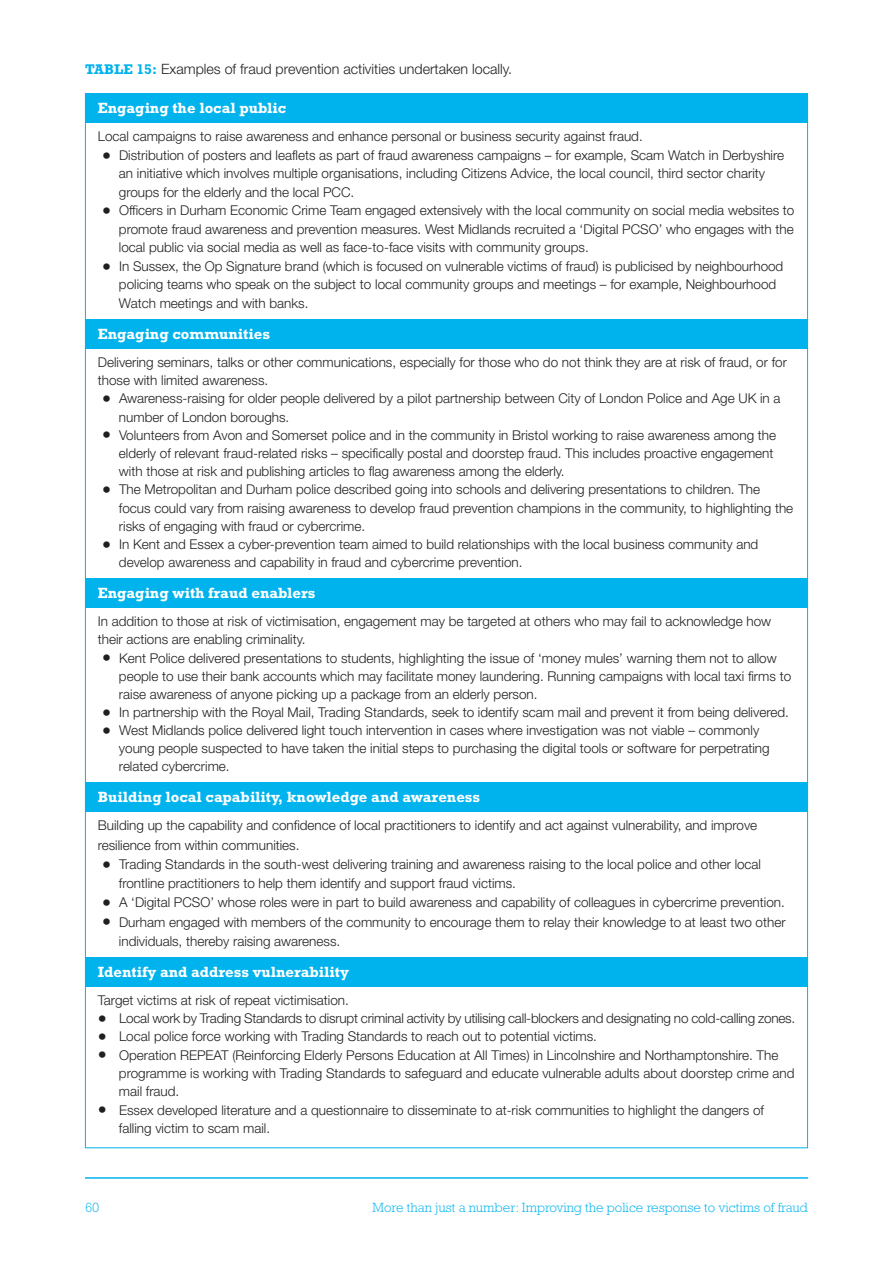
<style>
.page{position:relative;width:893px;height:1263px;background:#fff}
.page>*{position:absolute;margin:0;border:0;box-sizing:border-box;transform-origin:0 0}
.t1{font:700 15px "Rockwell";color:#fff}
.t2{font:300 14.25px "Helvetica Neue";color:#231f20}
.t3{font:300 13.5px/18.1px "Helvetica Neue";color:#231f20}
.t4{font:300 13.5px "Rockwell";color:#00b3ed}
.s1{font-family:"Rockwell";font-weight:700;color:#00b3ed}
.s2{font-size:18px}
</style>
<div class="page">
<hr style="left:85px;top:1177px;width:723px;height:2px;background:#00b3ed">
<div style="left:85px;top:94px;width:723px;height:29px;background:#00b3ed"></div>
<div style="left:85px;top:319px;width:723px;height:30px;background:#00b3ed"></div>
<div style="left:85px;top:578px;width:723px;height:30px;background:#00b3ed"></div>
<div style="left:85px;top:782px;width:723px;height:30px;background:#00b3ed"></div>
<div style="left:85px;top:957px;width:723px;height:29px;background:#00b3ed"></div>
<p class="t2" style="left:85px;top:64px;width:428px"><span class="s1">TABLE 15:</span> Examples of fraud prevention activities undertaken locally.</p>
<p class="t1" style="left:98px;top:100px;width:190px">Engaging the local public</p>
<p class="t3" style="left:98px;top:129px;width:546px">Local campaigns to raise awareness and enhance personal or business security against fraud.</p>
<p class="t3" style="left:119px;top:147px;width:667px;text-indent:-17px"><span class="s2">•</span> Distribution of posters and leaflets as part of fraud awareness campaigns – for example, Scam Watch in Derbyshire an initiative which involves multiple organisations, including Citizens Advice, the local council, third sector charity groups for the elderly and the local PCC.</p>
<p class="t3" style="left:119px;top:203px;width:677px;text-align:justify;text-indent:-17px"><span class="s2">•</span> Officers in Durham Economic Crime Team engaged extensively with the local community on social media websites to promote fraud awareness and prevention measures. West Midlands recruited a ‘Digital PCSO’ who engages with the local public via social media as well as face-to-face visits with community groups.</p>
<p class="t3" style="left:119px;top:258px;width:666px;text-indent:-17px"><span class="s2">•</span> In Sussex, the Op Signature brand (which is focused on vulnerable victims of fraud) is publicised by neighbourhood policing teams who speak on the subject to local community groups and meetings – for example, Neighbourhood<br>Watch meetings and with banks.</p>
<p class="t1" style="left:98px;top:325px;width:174px">Engaging communities</p>
<p class="t3" style="left:98px;top:354px;width:691px">Delivering seminars, talks or other communications, especially for those who do not think they are at risk of fraud, or for those with limited awareness.</p>
<p class="t3" style="left:119px;top:391px;width:663px;text-indent:-17px"><span class="s2">•</span> Awareness-raising for older people delivered by a pilot partnership between City of London Police and Age UK in a number of London boroughs.</p>
<p class="t3" style="left:119px;top:427px;width:659px;text-indent:-17px"><span class="s2">•</span> Volunteers from Avon and Somerset police and in the community in Bristol working to raise awareness among the elderly of relevant fraud-related risks – specifically postal and doorstep fraud. This includes proactive engagement with those at risk and publishing articles to flag awareness among the elderly.</p>
<p class="t3" style="left:119px;top:482px;width:676px;text-indent:-17px"><span class="s2">•</span> The Metropolitan and Durham police described going into schools and delivering presentations to children. The focus could vary from raising awareness to develop fraud prevention champions in the community, to highlighting the risks of engaging with fraud or cybercrime.</p>
<p class="t3" style="left:119px;top:536px;width:641px;text-indent:-17px"><span class="s2">•</span> In Kent and Essex a cyber-prevention team aimed to build relationships with the local business community and develop awareness and capability in fraud and cybercrime prevention.</p>
<p class="t1" style="left:98px;top:584px;width:219px">Engaging with fraud enablers</p>
<p class="t3" style="left:98px;top:614px;width:675px">In addition to those at risk of victimisation, engagement may be targeted at others who may fail to acknowledge how their actions are enabling criminality.</p>
<p class="t3" style="left:119px;top:650px;width:674px;text-indent:-17px"><span class="s2">•</span> Kent Police delivered presentations to students, highlighting the issue of ‘money mules’ warning them not to allow people to use their bank accounts which may facilitate money laundering. Running campaigns with local taxi firms to raise awareness of anyone picking up a package from an elderly person.</p>
<p class="t3" style="left:102px;top:704px;width:688px"><span class="s2">•</span> In partnership with the Royal Mail, Trading Standards, seek to identify scam mail and prevent it from being delivered.</p>
<p class="t3" style="left:119px;top:722px;width:652px;text-indent:-17px"><span class="s2">•</span> West Midlands police delivered light touch intervention in cases where investigation was not viable – commonly young people suspected to have taken the initial steps to purchasing the digital tools or software for perpetrating related cybercrime.</p>
<p class="t1" style="left:98px;top:788px;width:384px">Building local capability, knowledge and awareness</p>
<p class="t3" style="left:98px;top:817px;width:661px;line-height:19.2px">Building up the capability and confidence of local practitioners to identify and act against vulnerability, and improve resilience from within communities.</p>
<p class="t3" style="left:119px;top:856px;width:644px;line-height:19.2px;text-indent:-17px"><span class="s2">•</span> Trading Standards in the south-west delivering training and awareness raising to the local police and other local frontline practitioners to help them identify and support fraud victims.</p>
<p class="t3" style="left:102px;top:895px;width:684px"><span class="s2">•</span> A ‘Digital PCSO’ whose roles were in part to build awareness and capability of colleagues in cybercrime prevention.</p>
<p class="t3" style="left:119px;top:913px;width:668px;line-height:19.2px;text-indent:-17px"><span class="s2">•</span> Durham engaged with members of the community to encourage them to relay their knowledge to at least two other individuals, thereby raising awareness.</p>
<p class="t1" style="left:98px;top:963px;width:253px">Identify and address vulnerability</p>
<p class="t3" style="left:98px;top:992px;width:253px">Target victims at risk of repeat victimisation.</p>
<p class="t3" style="left:98px;top:1010px;width:699px"><span class="s2">•</span> Local work by Trading Standards to disrupt criminal activity by utilising call-blockers and designating no cold-calling zones.</p>
<p class="t3" style="left:98px;top:1029px;width:501px"><span class="s2">•</span> Local police force working with Trading Standards to reach out to potential victims.</p>
<p class="t3" style="left:119px;top:1047px;width:677px;text-indent:-21px"><span class="s2">•</span> Operation REPEAT (Reinforcing Elderly Persons Education at All Times) in Lincolnshire and Northamptonshire. The programme is working with Trading Standards to safeguard and educate vulnerable adults about doorstep crime and mail fraud.</p>
<p class="t3" style="left:119px;top:1102px;width:647px;text-indent:-21px"><span class="s2">•</span> Essex developed literature and a questionnaire to disseminate to at-risk communities to highlight the dangers of falling victim to scam mail.</p>
<p class="t4" style="left:85px;top:1202px;width:16px">60</p>
<p class="t4" style="left:373px;top:1202px;width:437px">More than just a number: Improving the police response to victims of fraud</p>
</div>
